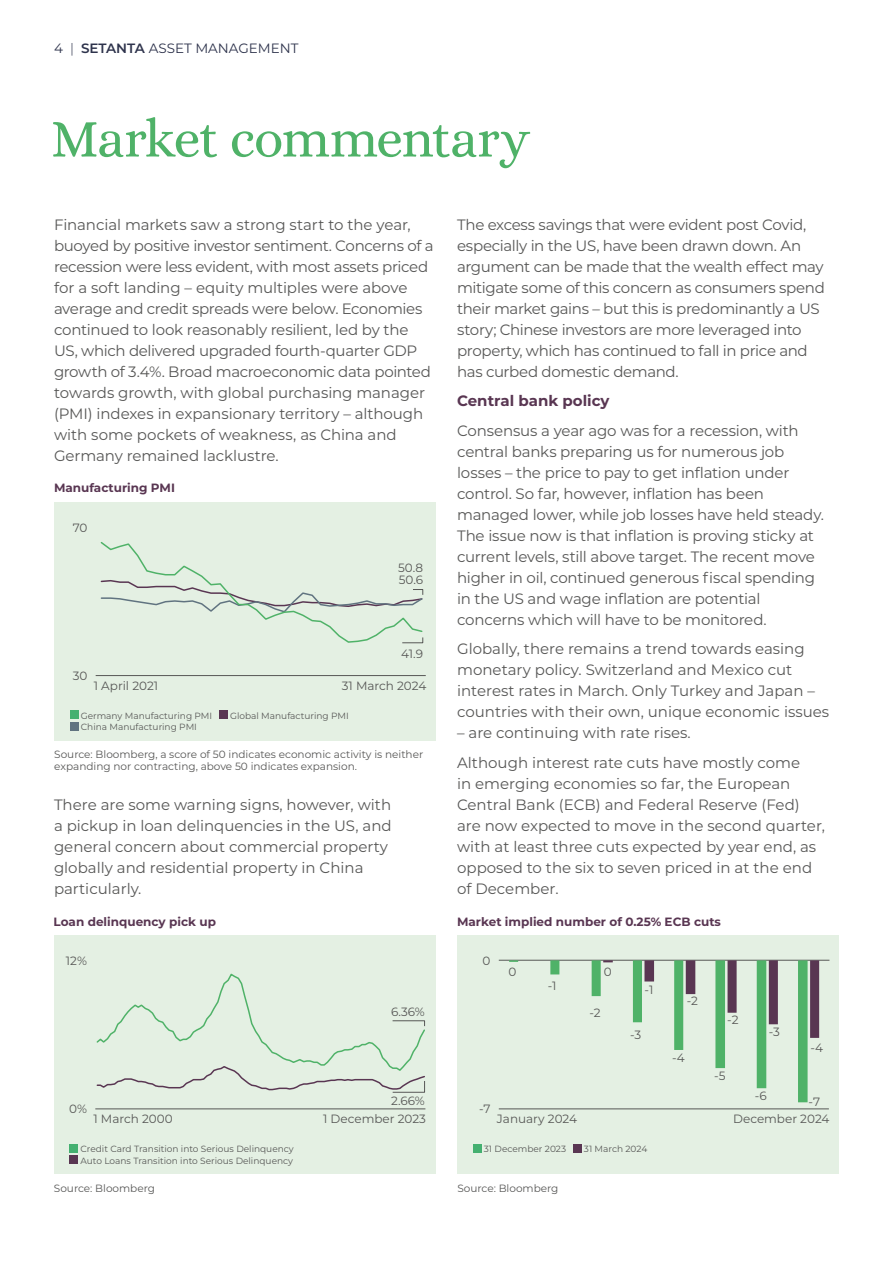
<style>
.page{position:relative;width:893px;height:1263px;background:#fff}
.page>*{position:absolute;margin:0;border:0;box-sizing:border-box;transform-origin:0 0}
.t1{font:54px "Alice";letter-spacing:-.03em;color:#4fb268}
.t2{font:15px/21px "Montserrat";letter-spacing:-.01em;color:#575756}
.t3{font:700 15px "Montserrat";color:#593652}
.t4{font:13.5px "Montserrat";color:#2e334c}
.t5{font:12px "Montserrat";color:#575756}
.t6{font:700 12px "Montserrat";color:#593652}
.t7{font:10.5px/12px "Montserrat";color:#575756}
.t8{font:9px/11.2px "Montserrat";color:#575756}
.s1{font-weight:300}
.s2{font-weight:600}
</style>
<div class="page">
<div style="left:54px;top:502px;width:382px;height:238px;background:#e4f0e3"></div>
<div style="left:70px;top:710px;width:8px;height:9px;background:#44b070"></div>
<div style="left:219px;top:710px;width:9px;height:9px;background:#593652"></div>
<div style="left:70px;top:722px;width:8px;height:8px;background:#607380"></div>
<hr style="left:96px;top:675px;width:330px;height:1px;background:#575756">
<svg style="left:100px;top:542px;width:324px;height:102px"></svg>
<div style="left:54px;top:935px;width:382px;height:239px;background:#e4f0e3"></div>
<div style="left:70px;top:1144px;width:8px;height:8px;background:#44b070"></div>
<div style="left:70px;top:1155px;width:8px;height:8px;background:#593652"></div>
<hr style="left:95px;top:1108px;width:330px;height:1px;background:#575756">
<svg style="left:96px;top:973px;width:330px;height:120px"></svg>
<div style="left:457px;top:935px;width:382px;height:239px;background:#e4f0e3"></div>
<div style="left:473px;top:1144px;width:8px;height:8px;background:#44b070"></div>
<div style="left:573px;top:1144px;width:9px;height:8px;background:#593652"></div>
<hr style="left:499px;top:1108px;width:330px;height:1px;background:#575756">
<hr style="left:499px;top:960px;width:330px;height:1px;background:#575756">
<svg style="left:509px;top:960px;width:310px;height:142px"></svg>
<p class="t4" style="left:54px;top:39px;width:246px">4 <span class="s1">|</span> <span class="s2">SETANTA</span> ASSET MANAGEMENT</p>
<h1 class="t1" style="left:51px;top:111px;width:481px">Market commentary</h1>
<p class="t2" style="left:54px;top:213px;width:381px">Financial markets saw a strong start to the year, buoyed by positive investor sentiment. Concerns of a recession were less evident, with most assets priced for a soft landing – equity multiples were above average and credit spreads were below. Economies continued to look reasonably resilient, led by the US, which delivered upgraded fourth-quarter GDP growth of 3.4%. Broad macroeconomic data pointed towards growth, with global purchasing manager (PMI) indexes in expansionary territory – although with some pockets of weakness, as China and Germany remained lacklustre.</p>
<p class="t2" style="left:457px;top:213px;width:369px">The excess savings that were evident post Covid, especially in the US, have been drawn down. An argument can be made that the wealth effect may mitigate some of this concern as consumers spend their market gains – but this is predominantly a US story; Chinese investors are more leveraged into property, which has continued to fall in price and has curbed domestic demand.</p>
<p class="t3" style="left:457px;top:390px;width:154px">Central bank policy</p>
<p class="t2" style="left:457px;top:419px;width:368px">Consensus a year ago was for a recession, with central banks preparing us for numerous job losses – the price to pay to get inflation under control. So far, however, inflation has been managed lower, while job losses have held steady.<br>The issue now is that inflation is proving sticky at current levels, still above target. The recent move higher in oil, continued generous fiscal spending in the US and wage inflation are potential concerns which will have to be monitored.</p>
<p class="t2" style="left:457px;top:638px;width:374px">Globally, there remains a trend towards easing monetary policy. Switzerland and Mexico cut interest rates in March. Only Turkey and Japan – countries with their own, unique economic issues</p>
<p class="t2" style="left:457px;top:718px;width:345px;line-height:29.5px">– are continuing with rate rises.<br>Although interest rate cuts have mostly come</p>
<p class="t2" style="left:457px;top:772px;width:369px">in emerging economies so far, the European Central Bank (ECB) and Federal Reserve (Fed) are now expected to move in the second quarter, with at least three cuts expected by year end, as opposed to the six to seven priced in at the end of December.</p>
<p class="t6" style="left:54px;top:479px;width:123px">Manufacturing PMI</p>
<p class="t5" style="left:73px;top:519px;width:16px">70</p>
<p class="t5" style="left:398px;top:560px;width:26px">50.8</p>
<p class="t5" style="left:399px;top:572px;width:26px">50.6</p>
<p class="t5" style="left:401px;top:645px;width:23px">41.9</p>
<p class="t5" style="left:73px;top:667px;width:16px">30</p>
<p class="t5" style="left:94px;top:677px;width:66px">1 April 2021</p>
<p class="t8" style="left:81px;top:710px;width:133px">Germany Manufacturing PMI</p>
<p class="t8" style="left:230px;top:710px;width:120px">Global Manufacturing PMI</p>
<p class="t8" style="left:81px;top:721px;width:118px">China Manufacturing PMI</p>
<p class="t5" style="left:342px;top:677px;width:86px">31 March 2024</p>
<p class="t7" style="left:54px;top:748px;width:370px">Source: Bloomberg, a score of 50 indicates economic activity is neither expanding nor contracting, above 50 indicates expansion.</p>
<p class="t2" style="left:54px;top:793px;width:339px">There are some warning signs, however, with a pickup in loan delinquencies in the US, and general concern about commercial property globally and residential property in China particularly.</p>
<p class="t6" style="left:54px;top:913px;width:164px">Loan delinquency pick up</p>
<p class="t6" style="left:457px;top:913px;width:265px">Market implied number of 0.25% ECB cuts</p>
<p class="t5" style="left:66px;top:952px;width:23px">12%</p>
<p class="t5" style="left:483px;top:952px;width:9px">0</p>
<p class="t5" style="left:509px;top:964px;width:9px">0</p>
<p class="t5" style="left:604px;top:963px;width:9px">0</p>
<p class="t5" style="left:548px;top:977px;width:10px">-1</p>
<p class="t5" style="left:645px;top:981px;width:10px">-1</p>
<p class="t5" style="left:687px;top:992px;width:13px">-2</p>
<p class="t5" style="left:391px;top:1003px;width:35px">6.36%</p>
<p class="t5" style="left:589px;top:1005px;width:13px">-2</p>
<p class="t5" style="left:727px;top:1012px;width:13px">-2</p>
<p class="t5" style="left:630px;top:1026px;width:13px">-3</p>
<p class="t5" style="left:769px;top:1023px;width:13px">-3</p>
<p class="t5" style="left:672px;top:1049px;width:14px">-4</p>
<p class="t5" style="left:810px;top:1039px;width:14px">-4</p>
<p class="t5" style="left:714px;top:1067px;width:13px">-5</p>
<p class="t5" style="left:69px;top:1100px;width:19px">0%</p>
<p class="t5" style="left:93px;top:1111px;width:81px">1 March 2000</p>
<p class="t8" style="left:80px;top:1143px;width:215px">Credit Card Transition into Serious Delinquency<br>Auto Loans Transition into Serious Delinquency</p>
<p class="t5" style="left:391px;top:1093px;width:35px">2.66%</p>
<p class="t5" style="left:323px;top:1111px;width:104px">1 December 2023</p>
<p class="t5" style="left:479px;top:1100px;width:13px">-7</p>
<p class="t5" style="left:497px;top:1111px;width:82px">January 2024</p>
<p class="t8" style="left:484px;top:1143px;width:84px">31 December 2023</p>
<p class="t8" style="left:584px;top:1143px;width:65px">31 March 2024</p>
<p class="t5" style="left:755px;top:1087px;width:13px">-6</p>
<p class="t5" style="left:809px;top:1093px;width:13px">-7</p>
<p class="t5" style="left:733px;top:1111px;width:98px">December 2024</p>
<p class="t7" style="left:54px;top:1181px;width:103px">Source: Bloomberg</p>
<p class="t7" style="left:457px;top:1181px;width:103px">Source: Bloomberg</p>
</div>
